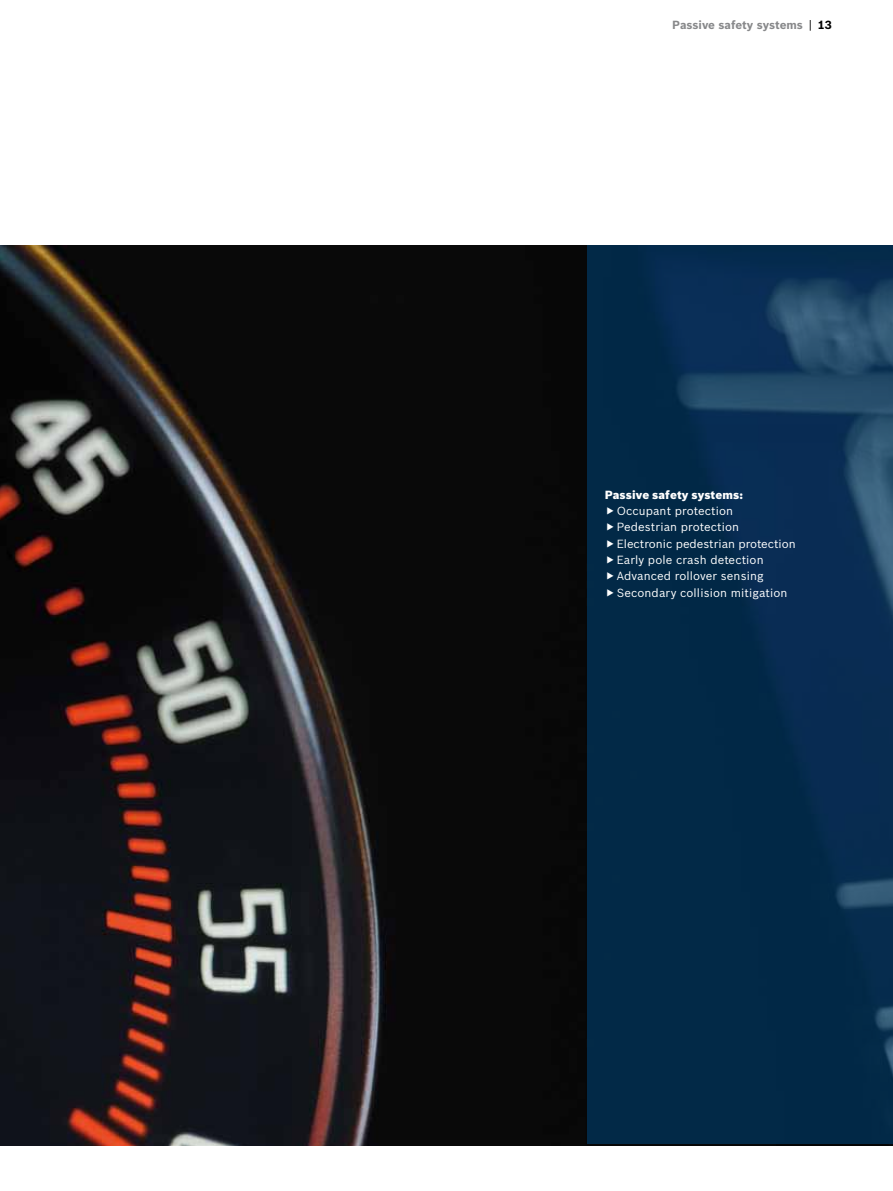
<style>
.page{position:relative;width:893px;height:1191px;background:#fff}
.page>*{position:absolute;margin:0;border:0;box-sizing:border-box;transform-origin:0 0}
.t1{font:11.55px/16.4px "Bosch Sans";letter-spacing:.01em;color:#fff}
.t2{font:700 11.55px "Bosch Sans";color:#87888a}
.t3{font:900 11.55px "Bosch Sans";letter-spacing:.01em;color:#fff}
.s1{font-weight:400;color:#000}
.s2{color:#000}
</style>
<div class="page">
<img style="left:0;top:245px;width:893px;height:900px">
<svg style="left:587px;top:245px;width:306px;height:898px;background:#072d4d"></svg>
<svg style="left:607px;top:507px;width:6px;height:7px"></svg>
<svg style="left:607px;top:523px;width:6px;height:8px"></svg>
<svg style="left:607px;top:540px;width:6px;height:7px"></svg>
<svg style="left:607px;top:556px;width:20px;height:9px"></svg>
<svg style="left:607px;top:572px;width:6px;height:8px"></svg>
<svg style="left:607px;top:589px;width:6px;height:7px"></svg>
<p class="t2" style="left:672px;top:16px;width:161px">Passive safety systems <span class="s1">|</span> <span class="s2">13</span></p>
<p class="t3" style="left:605px;top:485px;width:140px">Passive safety systems:</p>
<p class="t1" style="left:617px;top:502px;width:181px">Occupant protection<br>Pedestrian protection<br>Electronic pedestrian protection<br>Early pole crash detection<br>Advanced rollover sensing<br>Secondary collision mitigation</p>
</div>
